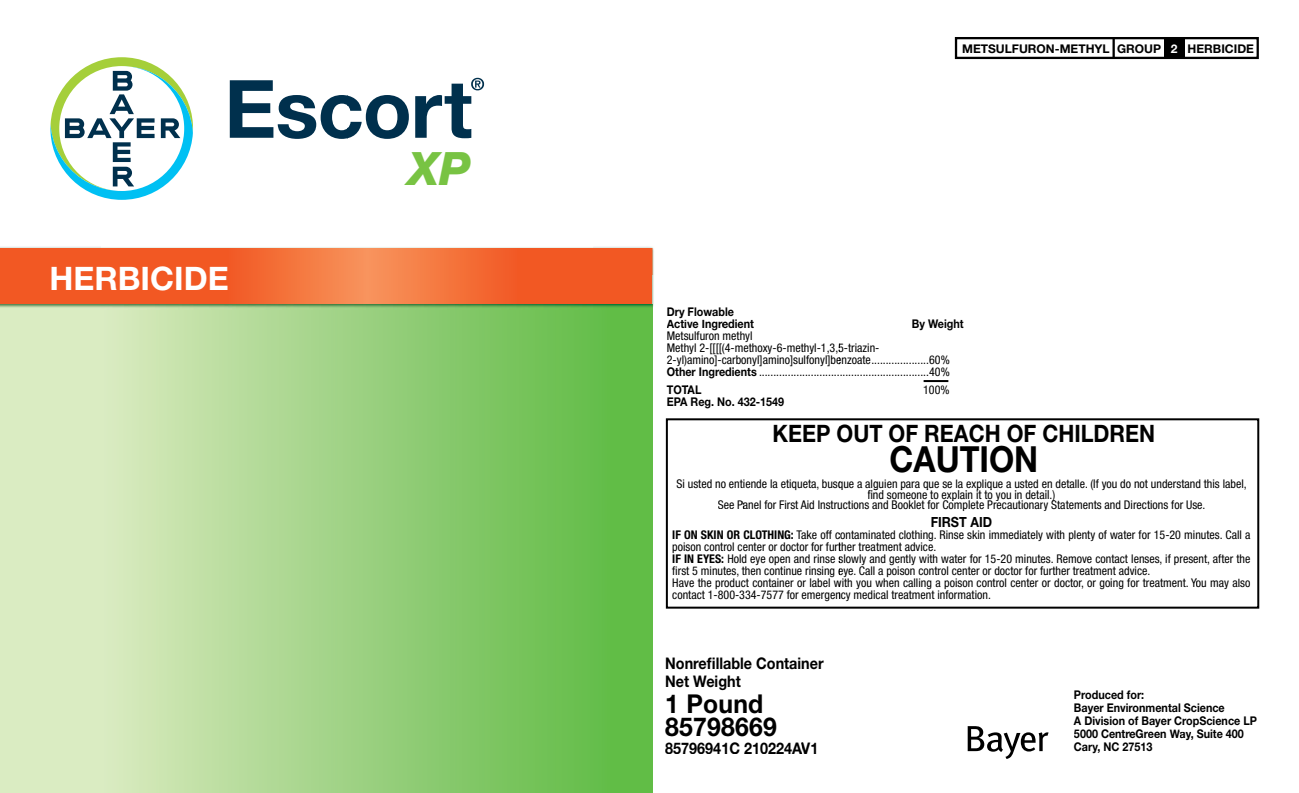
<style>
.page{position:relative;width:1299px;height:793px;background:#fff}
.page>*{position:absolute;margin:0;border:0;box-sizing:border-box;transform-origin:0 0}
.t1{font:700 80.4px "Helvetica Neue LT Std";letter-spacing:-.015em;color:#00304d}
.t2{font:italic 800 46px "Helvetica Neue LT Std";color:#78c343}
.t3{font:700 36px "Helvetica Neue LT Std";color:#000;scale:.9 1}
.t4{font:700 32.4px "Helvetica Neue LT Std";color:#fff}
.t5{font:700 26px/23px "Helvetica Neue LT Std";letter-spacing:.01em;color:#000;scale:.95 1}
.t6{font:700 24px "Helvetica Neue LT Std";color:#000;scale:.9 1}
.t7{font:700 16px/18px "Helvetica Neue LT Std";color:#000;scale:.9 1}
.t8{font:700 14px "Helvetica Neue LT Std";color:#000;scale:.9 1}
.t9{font:condensed 12px/12px "Helvetica Neue LT Std";color:#000}
.t10{font:700 12px/13px "Helvetica Neue LT Std";color:#000;scale:.9 1}
.t11{font:700 12px "Helvetica Neue LT Std";color:#000}
.s1{color:#fff}
.s2{font-weight:700;font-stretch:normal}
.s3{font-weight:700}
</style>
<div class="page">
<img style="left:0;top:248px;width:652px;height:545px">
<div style="left:955px;top:37px;width:303px;height:22px;border:2px solid #000"></div>
<div style="left:1164px;top:38px;width:20px;height:19px;background:#000"></div>
<svg style="left:665px;top:380px;width:595px;height:229px"></svg>
<svg style="left:471px;top:78px;width:13px;height:12px"></svg>
<svg style="left:50px;top:57px;width:143px;height:143px"></svg>
<svg style="left:967px;top:726px;width:81px;height:33px"></svg>
<hr style="left:1112px;top:38px;width:2px;height:20px;background:#000">
<img style="left:0;top:246px;width:102px;height:29px">
<div style="left:51px;top:267px;width:176px;height:24px;background:#f25823"></div>
<img style="left:593px;top:246px;width:61px;height:29px">
<img style="left:0;top:305px;width:652px;height:4px">
<img style="left:652px;top:275px;width:2px;height:34px">
<p class="t1" style="left:224px;top:80px;width:250px">Escort</p>
<p class="t2" style="left:408px;top:142px;width:64px">XP</p>
<p class="t4" style="left:49px;top:267px;width:181px">HERBICIDE</p>
<p class="t11" style="left:962px;top:44px;width:293px">METSULFURON-METHYL GROUP <span class="s1">2</span> HERBICIDE</p>
<p class="t9" style="left:667px;top:301px;width:87px;line-height:24px"><span class="s2">Dry Flowable<br></span>Metsulfuron methyl</p>
<p class="t10" style="left:667px;top:319px;width:98px">Active Ingredient</p>
<p class="t10" style="left:912px;top:319px;width:59px">By Weight</p>
<p class="t9" style="left:667px;top:343px;width:284px">Methyl 2-[[[[(4-methoxy-6-methyl-1,3,5-triazin-<br>2-yl)amino]-carbonyl]amino]sulfonyl]benzoate....................60%<br><span class="s2">Other Ingredients</span> ...........................................................40%</p>
<p class="t9" style="left:923px;top:385px;width:28px">100%</p>
<p class="t6" style="left:772px;top:425px;width:426px">KEEP OUT OF REACH OF CHILDREN</p>
<p class="t3" style="left:889px;top:446px;width:167px">CAUTION</p>
<p class="t9" style="left:873px;top:489px;width:181px">n someone o ex a n o ou n e a .</p>
<p class="t10" style="left:667px;top:385px;width:40px">TOTAL</p>
<p class="t10" style="left:667px;top:397px;width:132px">EPA Reg. No. 432-1549</p>
<p class="t9" style="left:676px;top:479px;width:571px">Si usted no entiende la etiqueta, busque a al uien ara ue se la ex li ue a usted en detalle. (If you do not understand this label,</p>
<p class="t9" style="left:873px;top:479px;width:7px">g</p>
<p class="t9" style="left:900px;top:479px;width:7px">p</p>
<p class="t9" style="left:923px;top:479px;width:7px">q</p>
<p class="t9" style="left:976px;top:479px;width:18px">p q</p>
<p class="t9" style="left:867px;top:489px;width:18px">fi d</p>
<p class="t9" style="left:930px;top:489px;width:5px">t</p>
<p class="t9" style="left:951px;top:489px;width:37px">pl i it t</p>
<p class="t9" style="left:1014px;top:489px;width:42px">i dtil)</p>
<p class="t9" style="left:717px;top:490px;width:489px;line-height:10.4px;text-indent:278px">y<br>See Panel for First Aid Instructions an oo e or omp e e recau onary Statements and Directions for Use.</p>
<p class="t9" style="left:883px;top:500px;width:67px">dB kltf C</p>
<p class="t9" style="left:968px;top:500px;width:26px">lt P</p>
<p class="t9" style="left:1017px;top:500px;width:7px">ti</p>
<p class="t8" style="left:930px;top:517px;width:70px">FIRST AID</p>
<p class="t9" style="left:672px;top:530px;width:580px"><span class="s3">IF ON SKIN OR CLOTHING:</span> Take off contaminated clothing. Rinse skin immediately with plenty of water for 15-20 minutes. Call a poison control center or doctor for further treatment advice.<br><span class="s3">IF IN EYES:</span> Hold eye open and rinse slowly and gently with water for 15-20 minutes. Remove contact lenses, if present, after the first 5 minutes, then continue rinsing eye. Call a poison control center or doctor for further treatment advice.<br>Have the product container or label with you when calling a poison control center or doctor, or going for treatment. You may also contact 1-800-334-7577 for emergency medical treatment information.</p>
<p class="t7" style="left:665px;top:656px;width:177px">Nonrefillable Container<br>Net Weight</p>
<p class="t5" style="left:665px;top:695px;width:119px">1 Pound<br>85798669</p>
<p class="t7" style="left:665px;top:741px;width:172px">85796941C 210224AV1</p>
<p class="t10" style="left:1074px;top:689px;width:205px">Produced for:<br>Bayer Environmental Science<br>A Division of Bayer CropScience LP</p>
<p class="t10" style="left:1074px;top:741px;width:89px">Cary, NC 27513</p>
<p class="t10" style="left:1074px;top:728px;width:190px">5000 CentreGreen Way, Suite 400</p>
</div>
